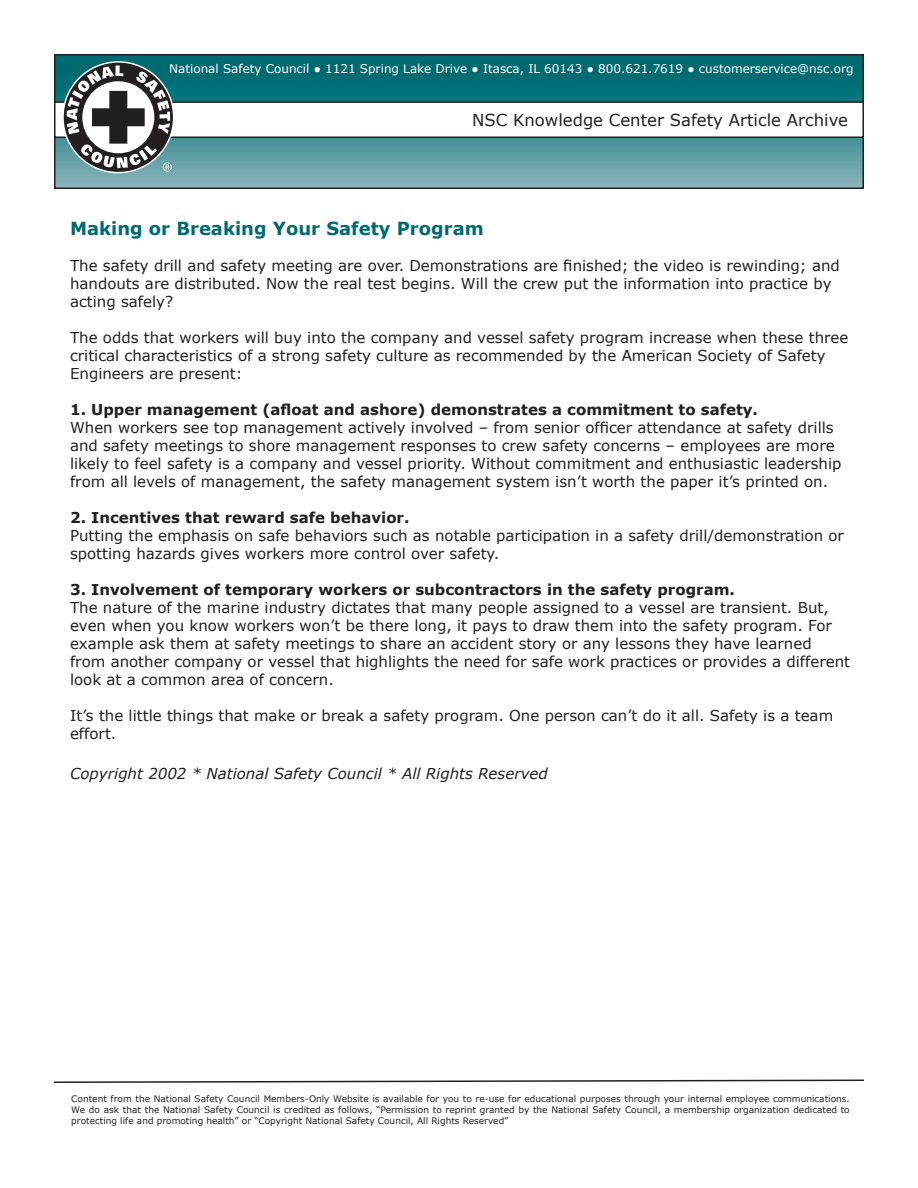
<style>
.page{position:relative;width:918px;height:1188px;background:#fff}
.page>*{position:absolute;margin:0;border:0;box-sizing:border-box;transform-origin:0 0}
.t1{font:700 18px "Verdana";color:#006a71}
.t2{font:16.5px "Verdana";color:#231f20}
.t3{font:15px/18px "Verdana";color:#231f20}
.t4{font:700 15px "Verdana";color:#231f20}
.t5{font:italic 15px "Verdana";color:#231f20}
.t6{font:12px "Verdana";color:#fff}
.t7{font:9px/10.8px "Verdana";color:#231f20;text-align:justify}
</style>
<div class="page">
<svg style="left:57px;top:57px;width:804px;height:129px;background:#378990"></svg>
<div style="left:54px;top:54px;width:810px;height:135px;border:2px solid #231f20"></div>
<div style="left:55px;top:102px;width:808px;height:35px;background:#fff"></div>
<div style="left:54px;top:101px;width:810px;height:37px;border:2px solid #231f20"></div>
<svg style="left:67px;top:65px;width:105px;height:107px"></svg>
<svg style="left:54px;top:1079px;width:810px;height:4px"></svg>
<p class="t6" style="left:169px;top:61px;width:686px">National Safety Council ● 1121 Spring Lake Drive ● Itasca, IL 60143 ● 800.621.7619 ● customerservice@nsc.org</p>
<p class="t2" style="left:472px;top:110px;width:378px">NSC Knowledge Center Safety Article Archive</p>
<p class="t1" style="left:70px;top:217px;width:415px">Making or Breaking Your Safety Program</p>
<p class="t3" style="left:70px;top:256px;width:771px">The safety drill and safety meeting are over. Demonstrations are finished; the video is rewinding; and handouts are distributed. Now the real test begins. Will the crew put the information into practice by acting safely?</p>
<p class="t3" style="left:70px;top:328px;width:780px">The odds that workers will buy into the company and vessel safety program increase when these three critical characteristics of a strong safety culture as recommended by the American Society of Safety<br>Engineers are present:</p>
<p class="t4" style="left:70px;top:400px;width:690px">1. Upper management (afloat and ashore) demonstrates a commitment to safety.</p>
<p class="t3" style="left:70px;top:418px;width:773px">When workers see top management actively involved – from senior officer attendance at safety drills and safety meetings to shore management responses to crew safety concerns – employees are more likely to feel safety is a company and vessel priority. Without commitment and enthusiastic leadership from all levels of management, the safety management system isn’t worth the paper it’s printed on.</p>
<p class="t4" style="left:70px;top:508px;width:341px">2. Incentives that reward safe behavior.</p>
<p class="t3" style="left:70px;top:526px;width:775px">Putting the emphasis on safe behaviors such as notable participation in a safety drill/demonstration or spotting hazards gives workers more control over safety.</p>
<p class="t4" style="left:70px;top:580px;width:666px">3. Involvement of temporary workers or subcontractors in the safety program.</p>
<p class="t3" style="left:70px;top:598px;width:782px">The nature of the marine industry dictates that many people assigned to a vessel are transient. But, even when you know workers won’t be there long, it pays to draw them into the safety program. For example ask them at safety meetings to share an accident story or any lessons they have learned from another company or vessel that highlights the need for safe work practices or provides a different look at a common area of concern.</p>
<p class="t3" style="left:70px;top:706px;width:765px">It’s the little things that make or break a safety program. One person can’t do it all. Safety is a team effort.</p>
<p class="t5" style="left:70px;top:764px;width:479px">Copyright 2002 * National Safety Council * All Rights Reserved</p>
<p class="t7" style="left:71px;top:1093px;width:780px">Content from the National Safety Council Members-Only Website is available for you to re-use for educational purposes through your internal employee communications.<br>We do ask that the National Safety Council is credited as follows, “Permission to reprint granted by the National Safety Council, a membership organization dedicated to protecting life and promoting health” or “Copyright National Safety Council, All Rights Reserved”</p>
</div>
